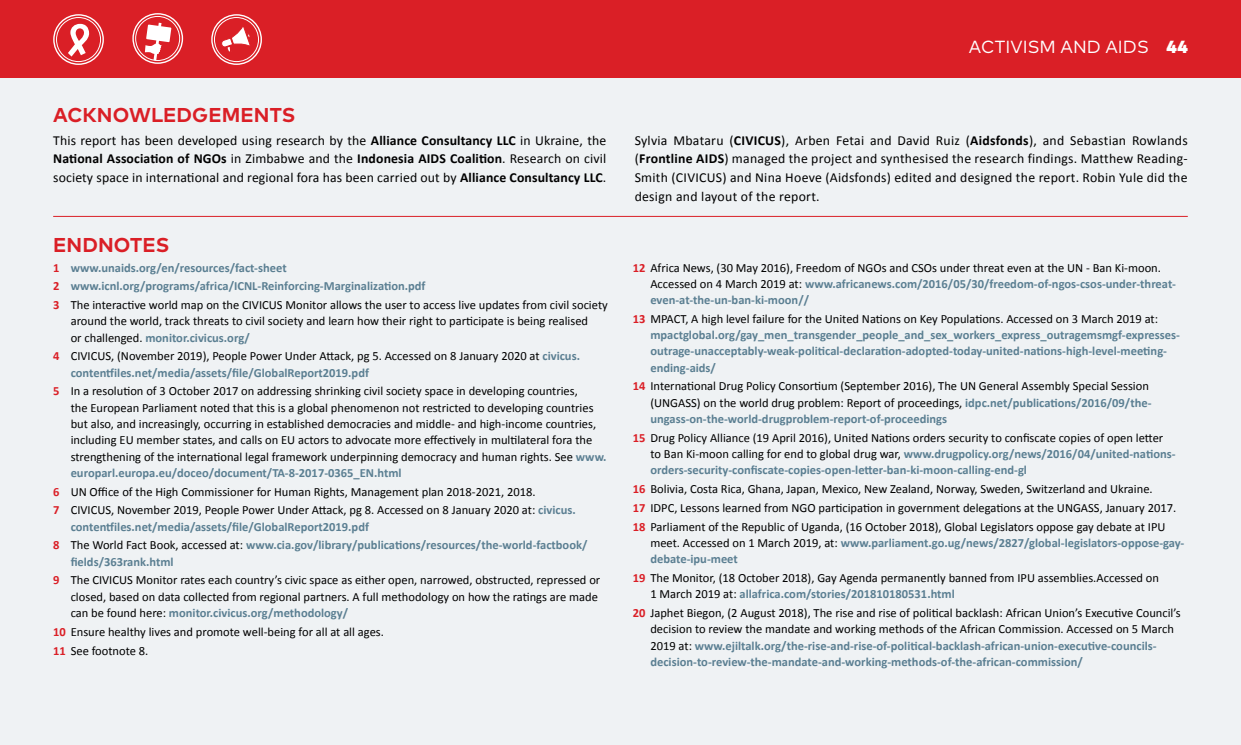
<style>
.page{position:relative;width:1241px;height:745px;background:#fff}
.page>*{position:absolute;margin:0;border:0;box-sizing:border-box;transform-origin:0 0}
.t1{font:700 20px "Mark Pro";letter-spacing:.005em;color:#da1f26}
.t2{font:17.5px "Mark Pro";letter-spacing:.005em;color:#fff}
.t3{font:13.75px/18.8px "Calibri";letter-spacing:.01em;color:#000;text-align:justify}
.t4{font:12.5px/16.2px "Calibri";color:#000}
.t5{font:700 12.5px/16.2px "Calibri";color:#5b7f92}
.s1{font-weight:900}
.s2{font-weight:700}
.s3{color:#da1f26}
.s4{font-weight:400;color:#000}
.s5{font-weight:700;color:#5b7f92}
.s6{font-weight:700;color:#da1f26}
</style>
<div class="page">
<div style="left:0;top:0;width:1240px;height:78px;background:#da1f26"></div>
<svg style="left:68px;top:24px;width:21px;height:33px"></svg>
<div style="left:53px;top:14px;width:51px;height:51px;border:1px solid #fff;border-radius:50%"></div>
<div style="left:56px;top:17px;width:45px;height:45px;border:1px solid #fff;border-radius:50%"></div>
<div style="left:0;top:79px;width:1240px;height:665px;background:#eff2f4"></div>
<hr style="left:53px;top:216px;width:1134px;height:1px;background:#da1f26">
<svg style="left:212px;top:15px;width:49px;height:49px"></svg>
<div style="left:211px;top:14px;width:51px;height:51px;border:1px solid #fff;border-radius:50%"></div>
<svg style="left:220px;top:25px;width:31px;height:28px"></svg>
<div style="left:214px;top:17px;width:45px;height:45px;border:1px solid #fff;border-radius:50%"></div>
<svg style="left:133px;top:14px;width:49px;height:49px"></svg>
<div style="left:132px;top:13px;width:51px;height:51px;border:1px solid #fff;border-radius:50%"></div>
<div style="left:135px;top:16px;width:45px;height:45px;border:1px solid #fff;border-radius:50%"></div>
<svg style="left:145px;top:23px;width:26px;height:38px"></svg>
<h2 class="t2" style="left:968px;top:34px;width:220px">ACTIVISM AND AIDS <span class="s1">44</span></h2>
<h1 class="t1" style="left:53px;top:100px;width:244px">ACKNOWLEDGEMENTS</h1>
<p class="t3" style="left:53px;top:131px;width:554px">This report has been developed using research by the <span class="s2">Alliance Consultancy LLC</span> in Ukraine, the <span class="s2">National Association of NGOs</span> in Zimbabwe and the <span class="s2">Indonesia AIDS Coalition</span>. Research on civil society space in international and regional fora has been carried out by <span class="s2">Alliance Consultancy LLC</span>.</p>
<p class="t3" style="left:634px;top:131px;width:554px">Sylvia Mbataru (<span class="s2">CIVICUS</span>), Arben Fetai and David Ruiz (<span class="s2">Aidsfonds</span>), and Sebastian Rowlands (<span class="s2">Frontline AIDS</span>) managed the project and synthesised the research findings. Matthew Reading-Smith (CIVICUS) and Nina Hoeve (Aidsfonds) edited and designed the report. Robin Yule did the design and layout of the report.</p>
<h1 class="t1" style="left:53px;top:229px;width:118px">ENDNOTES</h1>
<p class="t5" style="left:53px;top:258px;width:556px;line-height:18.8px"><span class="s3">1</span> www.unaids.org/en/resources/fact-sheet<br><span class="s3">2</span> www.icnl.org/programs/africa/ICNL-Reinforcing-Marginalization.pdf<br><span class="s3">3</span> <span class="s4">The interactive world map on the CIVICUS Monitor allows the user to access live updates from civil society</span></p>
<p class="t4" style="left:71px;top:313px;width:519px">around the world, track threats to civil society and learn how their right to participate is being realised or challenged. <span class="s5">monitor.civicus.org/</span></p>
<p class="t4" style="left:71px;top:348px;width:510px;text-indent:-18px"><span class="s6">4</span> CIVICUS, (November 2019), People Power Under Attack, pg 5. Accessed on 8 January 2020 at <span class="s5">civicus. contentfiles.net/media/assets/file/GlobalReport2019.pdf</span></p>
<p class="t4" style="left:71px;top:383px;width:537px;text-indent:-18px"><span class="s6">5</span> In a resolution of 3 October 2017 on addressing shrinking civil society space in developing countries,<br>the European Parliament noted that this is a global phenomenon not restricted to developing countries but also, and increasingly, occurring in established democracies and middle- and high-income countries, including EU member states, and calls on EU actors to advocate more effectively in multilateral fora the strengthening of the international legal framework underpinning democracy and human rights. See <span class="s5">www. europarl.europa.eu/doceo/document/TA-8-2017-0365_EN.html</span></p>
<p class="t4" style="left:53px;top:481px;width:524px;line-height:18.8px"><span class="s6">6</span> UN Office of the High Commissioner for Human Rights, Management plan 2018-2021, 2018.<br><span class="s6">7</span> CIVICUS, November 2019, People Power Under Attack, pg 8. Accessed on 8 January 2020 at: <span class="s5">civicus.</span></p>
<p class="t5" style="left:53px;top:516px;width:535px;line-height:18.8px;text-indent:18px">contentfiles.net/media/assets/file/GlobalReport2019.pdf<br><span class="s3">8</span> <span class="s4">The World Fact Book, accessed at:</span> www.cia.gov/library/publications/resources/the-world-factbook/</p>
<p class="t4" style="left:53px;top:551px;width:548px;line-height:18.8px;text-indent:18px"><span class="s5">fields/363rank.html<br></span><span class="s6">9</span> The CIVICUS Monitor rates each country’s civic space as either open, narrowed, obstructed, repressed or</p>
<p class="t4" style="left:71px;top:588px;width:528px">closed, based on data collected from regional partners. A full methodology on how the ratings are made can be found here: <span class="s5">monitor.civicus.org/methodology/</span></p>
<p class="t4" style="left:53px;top:621px;width:332px;line-height:18.8px"><span class="s6">10</span> Ensure healthy lives and promote well-being for all at all ages.<br><span class="s6">11</span> See footnote 8.</p>
<p class="t4" style="left:650px;top:259px;width:527px;text-indent:-18px"><span class="s6">12</span> Africa News, (30 May 2016), Freedom of NGOs and CSOs under threat even at the UN - Ban Ki-moon.<br>Accessed on 4 March 2019 at: <span class="s5">www.africanews.com/2016/05/30/freedom-of-ngos-csos-under-threat&shy;even-at-the-un-ban-ki-moon//</span></p>
<p class="t5" style="left:650px;top:310px;width:531px;text-indent:-18px"><span class="s3">13</span> <span class="s4">MPACT, A high level failure for the United Nations on Key Populations. Accessed on 3 March 2019 at: </span>mpactglobal.org/gay_men_transgender_people_and_sex_workers_express_outragemsmgf-expresses&shy;outrage-unacceptably-weak-political-declaration-adopted-today-united-nations-high-level-meeting&shy;ending-aids/</p>
<p class="t4" style="left:650px;top:378px;width:502px;text-indent:-18px"><span class="s6">14</span> International Drug Policy Consortium (September 2016), The UN General Assembly Special Session (UNGASS) on the world drug problem: Report of proceedings, <span class="s5">idpc.net/publications/2016/09/the&shy;ungass-on-the-world-drugproblem-report-of-proceedings</span></p>
<p class="t4" style="left:650px;top:429px;width:526px;text-indent:-18px"><span class="s6">15</span> Drug Policy Alliance (19 April 2016), United Nations orders security to confiscate copies of open letter to Ban Ki-moon calling for end to global drug war, <span class="s5">www.drugpolicy.org/news/2016/04/united-nations&shy;orders-security-confiscate-copies-open-letter-ban-ki-moon-calling-end-gl</span></p>
<p class="t4" style="left:632px;top:479px;width:544px;line-height:18.8px"><span class="s6">16</span> Bolivia, Costa Rica, Ghana, Japan, Mexico, New Zealand, Norway, Sweden, Switzerland and Ukraine.<br><span class="s6">17</span> IDPC, Lessons learned from NGO participation in government delegations at the UNGASS, January 2017.<br><span class="s6">18</span> Parliament of the Republic of Uganda, (16 October 2018), Global Legislators oppose gay debate at IPU</p>
<p class="t5" style="left:650px;top:534px;width:535px"><span class="s4">meet. Accessed on 1 March 2019, at:</span> www.parliament.go.ug/news/2827/global-legislators-oppose-gay&shy;debate-ipu-meet</p>
<p class="t4" style="left:650px;top:569px;width:510px;text-indent:-18px"><span class="s6">19</span> The Monitor, (18 October 2018), Gay Agenda permanently banned from IPU assemblies.Accessed on<br>1 March 2019 at: <span class="s5">allafrica.com/stories/201810180531.html</span></p>
<p class="t4" style="left:650px;top:604px;width:532px;text-indent:-18px"><span class="s6">20</span> Japhet Biegon, (2 August 2018), The rise and rise of political backlash: African Union’s Executive Council’s decision to review the mandate and working methods of the African Commission. Accessed on 5 March 2019 at: <span class="s5">www.ejiltalk.org/the-rise-and-rise-of-political-backlash-african-union-executive-councils&shy;decision-to-review-the-mandate-and-working-methods-of-the-african-commission/</span></p>
</div>
